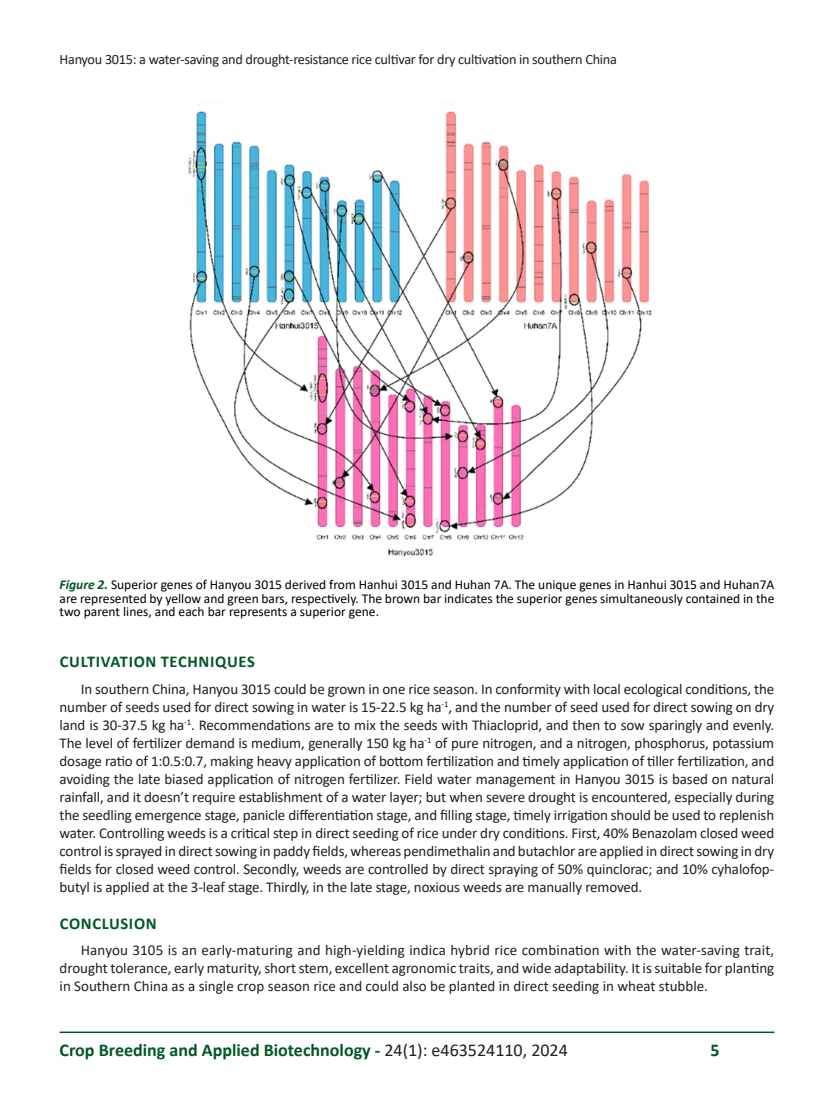
<style>
.page{position:relative;width:834px;height:1106px;background:#fff}
.page>*{position:absolute;margin:0;border:0;box-sizing:border-box;transform-origin:0 0}
.t1{font:700 18px "Calibri";color:#005824}
.TITULO_1{font:700 16.5px "Calibri";letter-spacing:.04em;color:#005824}
.CORPO_DE_TEXTO{font:15px/18px "Calibri";letter-spacing:-.01em;color:#231f20;text-align:justify}
.t2{font:14.25px "Calibri";letter-spacing:-.02em;color:#231f20}
.FIGURAS_E_TABELAS{font:13.5px/13.5px "Calibri";color:#000;text-align:justify}
.s1{font-weight:700;font-style:italic;color:#005824}
.s2{font-weight:400;color:#231f20}
</style>
<div class="page">
<hr style="left:60px;top:1031px;width:714px;height:2px;background:#005824">
<img style="left:188px;top:111px;width:464px;height:446px">
<p class="t2" style="left:60px;top:49px;width:558px">Hanyou 3015: a water-saving and drought-resistance rice cultivar for dry cultivation in southern China</p>
<p class="FIGURAS_E_TABELAS" style="left:60px;top:577px;width:716px"><span class="s1">Figure 2.</span> Superior genes of Hanyou 3015 derived from Hanhui 3015 and Huhan 7A. The unique genes in Hanhui 3015 and Huhan7A are represented by yellow and green bars, respectively. The brown bar indicates the superior genes simultaneously contained in the two parent lines, and each bar represents a superior gene.</p>
<p class="TITULO_1" style="left:60px;top:650px;width:196px">CULTIVATION TECHNIQUES</p>
<p class="CORPO_DE_TEXTO" style="left:60px;top:679px;width:716px;text-indent:21px">In southern China, Hanyou 3015 could be grown in one rice season. In conformity with local ecological conditions, the number of seeds used for direct sowing in water is 15-22.5 kg ha<sup>-1</sup>, and the number of seed used for direct sowing on dry land is 30-37.5 kg ha<sup>-1</sup>. Recommendations are to mix the seeds with Thiacloprid, and then to sow sparingly and evenly.<br>The level of fertilizer demand is medium, generally 150 kg ha<sup>-1</sup> of pure nitrogen, and a nitrogen, phosphorus, potassium dosage ratio of 1:0.5:0.7, making heavy application of bottom fertilization and timely application of tiller fertilization, and avoiding the late biased application of nitrogen fertilizer. Field water management in Hanyou 3015 is based on natural rainfall, and it doesn’t require establishment of a water layer; but when severe drought is encountered, especially during the seedling emergence stage, panicle differentiation stage, and filling stage, timely irrigation should be used to replenish water. Controlling weeds is a critical step in direct seeding of rice under dry conditions. First, 40% Benazolam closed weed control is sprayed in direct sowing in paddy fields, whereas pendimethalin and butachlor are applied in direct sowing in dry fields for closed weed control. Secondly, weeds are controlled by direct spraying of 50% quinclorac; and 10% cyhalofop&shy;butyl is applied at the 3-leaf stage. Thirdly, in the late stage, noxious weeds are manually removed.</p>
<p class="TITULO_1" style="left:60px;top:911px;width:98px">CONCLUSION</p>
<p class="CORPO_DE_TEXTO" style="left:60px;top:940px;width:716px;text-indent:21px">Hanyou 3105 is an early-maturing and high-yielding indica hybrid rice combination with the water-saving trait, drought tolerance, early maturity, short stem, excellent agronomic traits, and wide adaptability. It is suitable for planting in Southern China as a single crop season rice and could also be planted in direct seeding in wheat stubble.</p>
<p class="t1" style="left:60px;top:1037px;width:509px">Crop Breeding and Applied Biotechnology - <span class="s2">24(1): e463524110, 2024</span></p>
<p class="t1" style="left:710px;top:1037px;width:11px">5</p>
</div>
